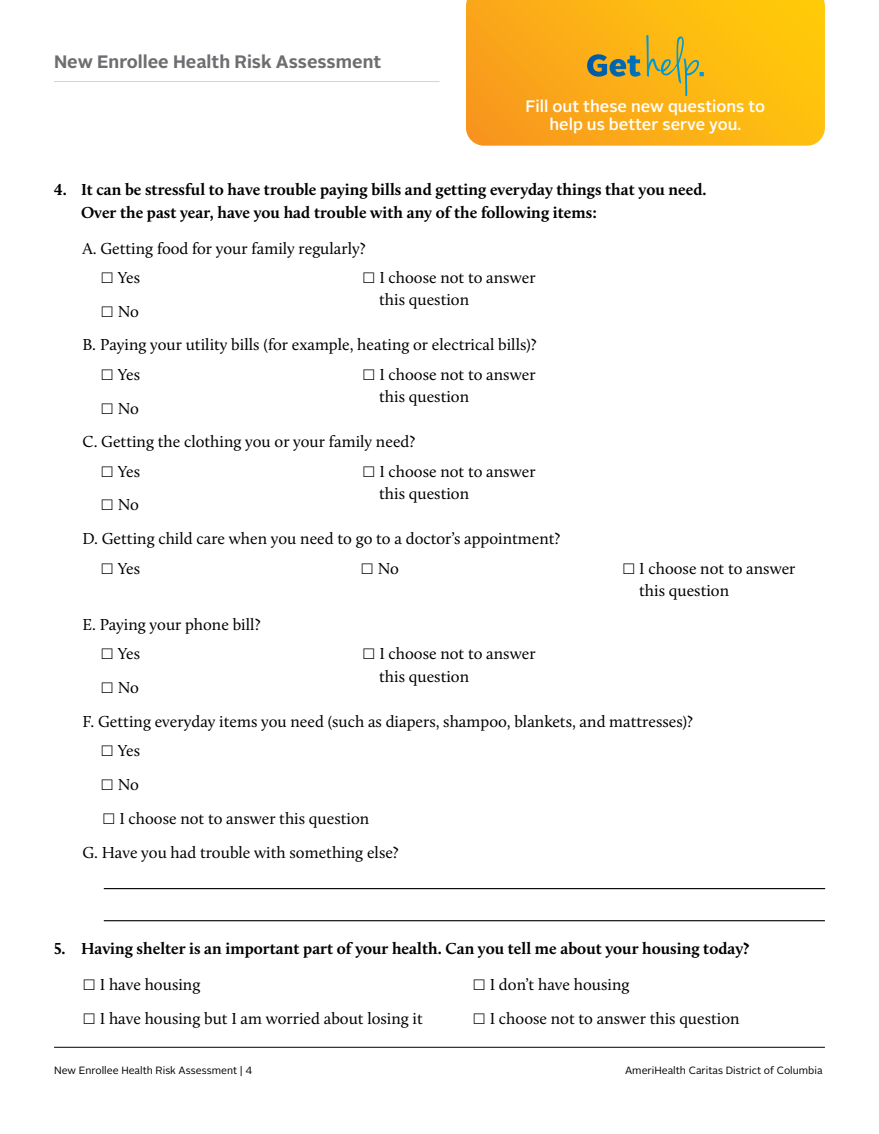
<style>
.page{position:relative;width:879px;height:1134px;background:#fff}
.page>*{position:absolute;margin:0;border:0;box-sizing:border-box;transform-origin:0 0}
.t1{font:700 18px "Alright Sans";color:#6d6e71}
.Body_Copy{font:16.5px/22.5px "Calluna";color:#000}
.t2{font:700 16.5px/22.5px "Calluna";color:#000}
.Body_Copy-2{font:500 16.5px/18px "Alright Sans";color:#fff;text-align:center}
.t3{font:10.5px "Alright Sans";color:#000}
.s1{font-family:"Alright Sans";font-size:15px}
</style>
<div class="page">
<hr style="left:54px;top:1047px;width:770px;height:1px;background:#000">
<hr style="left:54px;top:81px;width:385px;height:1px;background:#d1d3d4">
<hr style="left:104px;top:920px;width:720px;height:1px;background:#000">
<hr style="left:104px;top:888px;width:720px;height:1px;background:#000">
<svg style="left:466px;top:0;width:358px;height:146px;background:#fcb215"></svg>
<svg style="left:586px;top:35px;width:117px;height:61px;background:#d4ab30"></svg>
<p class="t1" style="left:54px;top:49px;width:328px">New Enrollee Health Risk Assessment</p>
<p class="Body_Copy-2" style="left:525px;top:97px;width:241px">Fill out these new questions to help us better serve you.</p>
<p class="t2" style="left:81px;top:178px;width:626px;text-indent:-27px">4. It can be stressful to have trouble paying bills and getting everyday things that you need.<br>Over the past year, have you had trouble with any of the following items:</p>
<p class="Body_Copy" style="left:83px;top:237px;width:284px">A. Getting food for your family regularly?</p>
<p class="Body_Copy" style="left:100px;top:266px;width:41px"><span class="s1">□</span> Yes</p>
<p class="Body_Copy" style="left:100px;top:300px;width:40px"><span class="s1">□</span> No</p>
<p class="Body_Copy" style="left:379px;top:266px;width:158px;text-indent:-17px"><span class="s1">□</span> I choose not to answer this question</p>
<p class="Body_Copy" style="left:82px;top:334px;width:455px">B. Paying your utility bills (for example, heating or electrical bills)?</p>
<p class="Body_Copy" style="left:100px;top:363px;width:41px"><span class="s1">□</span> Yes</p>
<p class="Body_Copy" style="left:100px;top:397px;width:40px"><span class="s1">□</span> No</p>
<p class="Body_Copy" style="left:379px;top:363px;width:158px;text-indent:-17px"><span class="s1">□</span> I choose not to answer this question</p>
<p class="Body_Copy" style="left:82px;top:430px;width:334px">C. Getting the clothing you or your family need?</p>
<p class="Body_Copy" style="left:100px;top:460px;width:41px"><span class="s1">□</span> Yes</p>
<p class="Body_Copy" style="left:100px;top:494px;width:40px"><span class="s1">□</span> No</p>
<p class="Body_Copy" style="left:379px;top:460px;width:158px;text-indent:-17px"><span class="s1">□</span> I choose not to answer this question</p>
<p class="Body_Copy" style="left:82px;top:527px;width:479px">D. Getting child care when you need to go to a doctor’s appointment?</p>
<p class="Body_Copy" style="left:100px;top:557px;width:41px"><span class="s1">□</span> Yes</p>
<p class="Body_Copy" style="left:360px;top:557px;width:40px"><span class="s1">□</span> No</p>
<p class="Body_Copy" style="left:639px;top:557px;width:158px;text-indent:-17px"><span class="s1">□</span> I choose not to answer this question</p>
<p class="Body_Copy" style="left:82px;top:613px;width:179px">E. Paying your phone bill?</p>
<p class="Body_Copy" style="left:100px;top:642px;width:41px"><span class="s1">□</span> Yes</p>
<p class="Body_Copy" style="left:100px;top:676px;width:40px"><span class="s1">□</span> No</p>
<p class="Body_Copy" style="left:379px;top:642px;width:158px;text-indent:-17px"><span class="s1">□</span> I choose not to answer this question</p>
<p class="Body_Copy" style="left:82px;top:710px;width:611px">F. Getting everyday items you need (such as diapers, shampoo, blankets, and mattresses)?</p>
<p class="Body_Copy" style="left:100px;top:739px;width:41px"><span class="s1">□</span> Yes</p>
<p class="Body_Copy" style="left:100px;top:773px;width:40px"><span class="s1">□</span> No</p>
<p class="Body_Copy" style="left:102px;top:807px;width:268px"><span class="s1">□</span> I choose not to answer this question</p>
<p class="Body_Copy" style="left:83px;top:841px;width:317px">G. Have you had trouble with something else?</p>
<p class="t2" style="left:54px;top:937px;width:696px">5. Having shelter is an important part of your health. Can you tell me about your housing today?</p>
<p class="Body_Copy" style="left:82px;top:973px;width:119px"><span class="s1">□</span> I have housing</p>
<p class="Body_Copy" style="left:82px;top:1007px;width:342px"><span class="s1">□</span> I have housing but I am worried about losing it</p>
<p class="Body_Copy" style="left:472px;top:973px;width:158px"><span class="s1">□</span> I don’t have housing</p>
<p class="Body_Copy" style="left:472px;top:1007px;width:268px"><span class="s1">□</span> I choose not to answer this question</p>
<p class="t3" style="left:54px;top:1064px;width:199px">New Enrollee Health Risk Assessment | 4</p>
<p class="t3" style="left:624px;top:1064px;width:199px">AmeriHealth Caritas District of Columbia</p>
</div>
